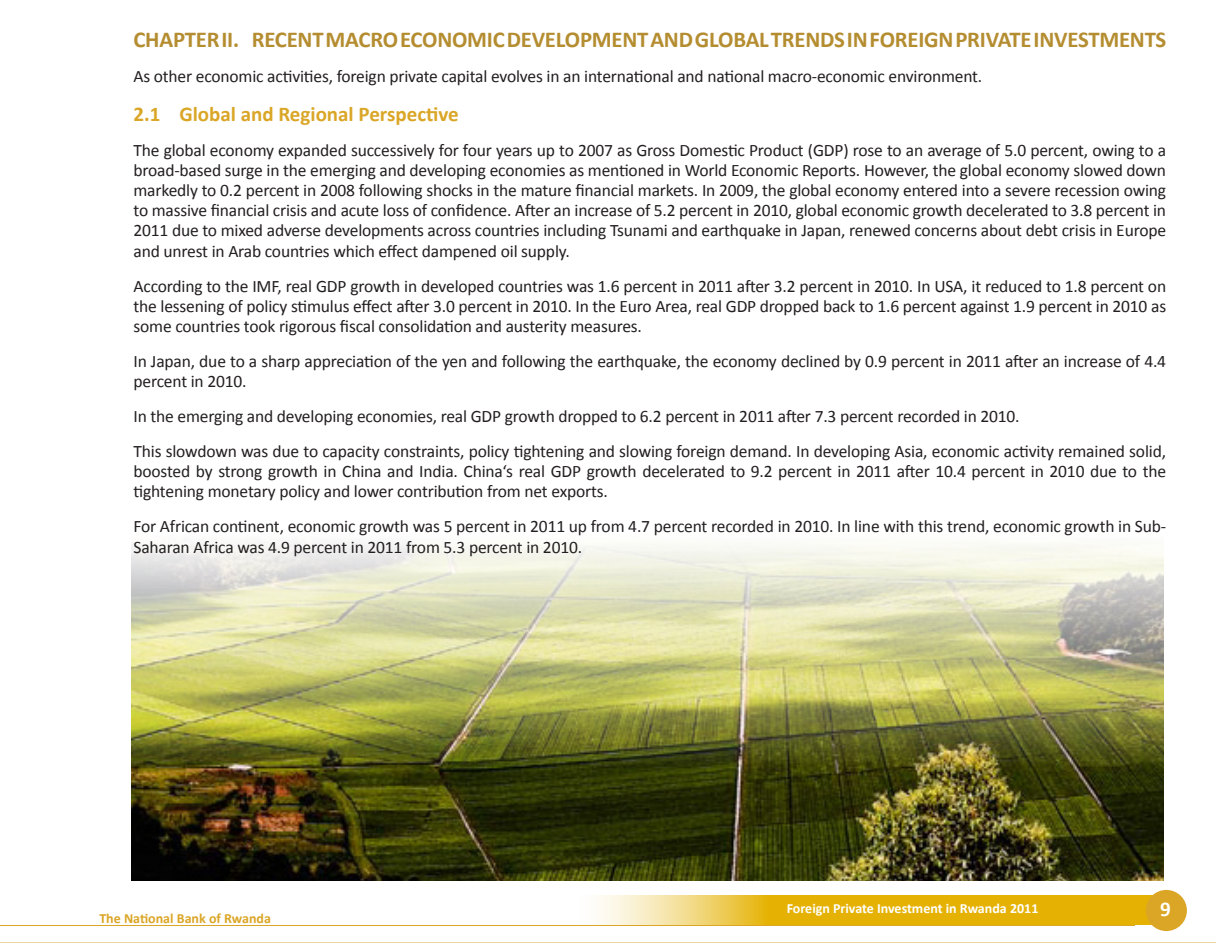
<style>
.page{position:relative;width:1216px;height:943px;background:#fff}
.page>*{position:absolute;margin:0;border:0;box-sizing:border-box;transform-origin:0 0}
.t1{font:700 22.75px "Calibri";letter-spacing:-.01em;color:#b58d31}
.t2{font:700 21px "Calibri";color:#daa627}
.t3{font:700 21px "Calibri";color:#fff}
.t4{font:17.5px/20.1px "Calibri";letter-spacing:-.01em;color:#231f20;text-align:justify}
.t5{font:700 14px "Calibri";color:#fff}
.t6{font:700 14px "Calibri";color:#dba626}
</style>
<div class="page">
<hr style="left:0;top:942px;width:1215px;height:1px;background:#dbb042">
<svg style="left:598px;top:895px;width:553px;height:30px;background:#e9be2d"></svg>
<div style="left:1145px;top:889px;width:41px;height:42px;background:#dba626;border-radius:50%"></div>
<hr style="left:0;top:925px;width:1134px;height:1px;background:#dba626">
<img style="left:131px;top:765px;width:1032px;height:116px">
<img style="left:131px;top:544px;width:1033px;height:221px">
<p class="t1" style="left:133px;top:25px;width:1034px">CHAPTER II. RECENT MACRO ECONOMIC DEVELOPMENT AND GLOBAL TRENDS IN FOREIGN PRIVATE INVESTMENTS</p>
<p class="t4" style="left:133px;top:66px;width:850px">As other economic activities, foreign private capital evolves in an international and national macro-economic environment.</p>
<p class="t2" style="left:133px;top:100px;width:327px">2.1 Global and Regional Perspective</p>
<p class="t4" style="left:133px;top:140px;width:1034px">The global economy expanded successively for four years up to 2007 as Gross Domestic Product (GDP) rose to an average of 5.0 percent, owing to a broad-based surge in the emerging and developing economies as mentioned in World Economic Reports. However, the global economy slowed down markedly to 0.2 percent in 2008 following shocks in the mature financial markets. In 2009, the global economy entered into a severe recession owing to massive financial crisis and acute loss of confidence. After an increase of 5.2 percent in 2010, global economic growth decelerated to 3.8 percent in 2011 due to mixed adverse developments across countries including Tsunami and earthquake in Japan, renewed concerns about debt crisis in Europe and unrest in Arab countries which effect dampened oil supply.</p>
<p class="t4" style="left:133px;top:276px;width:1034px">According to the IMF, real GDP growth in developed countries was 1.6 percent in 2011 after 3.2 percent in 2010. In USA, it reduced to 1.8 percent on the lessening of policy stimulus effect after 3.0 percent in 2010. In the Euro Area, real GDP dropped back to 1.6 percent against 1.9 percent in 2010 as some countries took rigorous fiscal consolidation and austerity measures.</p>
<p class="t4" style="left:133px;top:351px;width:1034px">In Japan, due to a sharp appreciation of the yen and following the earthquake, the economy declined by 0.9 percent in 2011 after an increase of 4.4 percent in 2010.</p>
<p class="t4" style="left:133px;top:406px;width:887px">In the emerging and developing economies, real GDP growth dropped to 6.2 percent in 2011 after 7.3 percent recorded in 2010.</p>
<p class="t4" style="left:133px;top:441px;width:1034px">This slowdown was due to capacity constraints, policy tightening and slowing foreign demand. In developing Asia, economic activity remained solid, boosted by strong growth in China and India. China‘s real GDP growth decelerated to 9.2 percent in 2011 after 10.4 percent in 2010 due to the tightening monetary policy and lower contribution from net exports.</p>
<p class="t4" style="left:133px;top:516px;width:1034px">For African continent, economic growth was 5 percent in 2011 up from 4.7 percent recorded in 2010. In line with this trend, economic growth in Sub-<br>Saharan Africa was 4.9 percent in 2011 from 5.3 percent in 2010.</p>
<p class="t6" style="left:99px;top:909px;width:173px">The National Bank of Rwanda</p>
<p class="t5" style="left:786px;top:899px;width:253px">Foreign Private Investment in Rwanda 2011</p>
<p class="t3" style="left:1159px;top:895px;width:12px">9</p>
</div>
